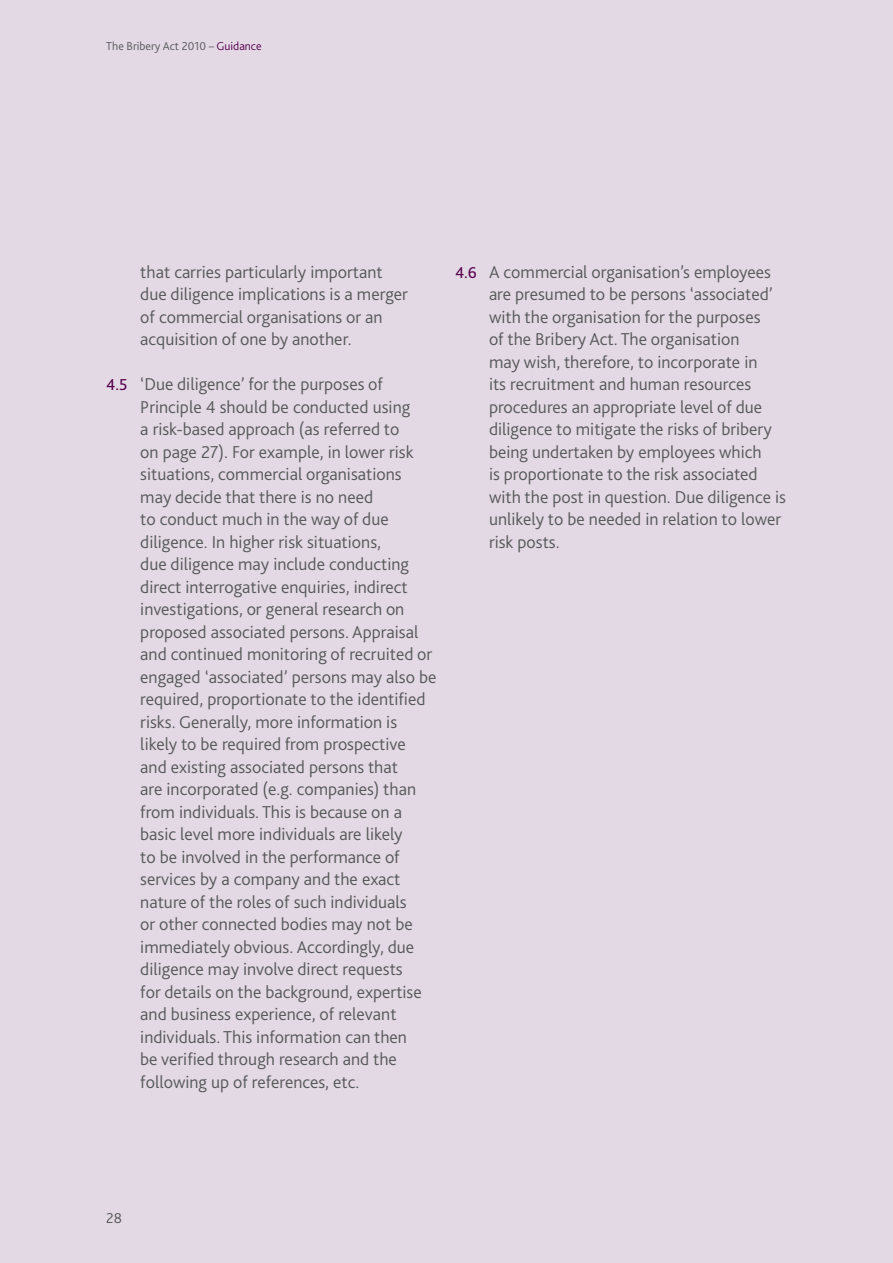
<style>
.page{position:relative;width:893px;height:1263px;background:#e3d9e4}
.page>*{position:absolute;margin:0;border:0;box-sizing:border-box;transform-origin:0 0}
.t1{font:300 18px/22.5px "Bliss 2";color:#57585a}
.t2{font:300 15px "Bliss 2";color:#57585a}
.t3{font:300 12px "Bliss 2";color:#57585a}
.s1{color:#56004e}
.s2{font-weight:400;font-size:16.5px;color:#56004e}
</style>
<div class="page">
<p class="t3" style="left:106px;top:39px;width:157px">The Bribery Act 2010 – <span class="s1">Guidance</span></p>
<p class="t1" style="left:140px;top:260px;width:269px">that carries particularly important due diligence implications is a merger of commercial organisations or an acquisition of one by another.</p>
<p class="t1" style="left:140px;top:372px;width:298px;text-indent:-34px"><span class="s2">4.5</span> ‘Due diligence’ for the purposes of Principle 4 should be conducted using<br>a risk-based approach (as referred to<br>on page 27). For example, in lower risk situations, commercial organisations may decide that there is no need<br>to conduct much in the way of due diligence. In higher risk situations,<br>due diligence may include conducting direct interrogative enquiries, indirect investigations, or general research on proposed associated persons. Appraisal and continued monitoring of recruited or engaged ‘associated’ persons may also be required, proportionate to the identified risks. Generally, more information is likely to be required from prospective and existing associated persons that<br>are incorporated (e.g. companies) than from individuals. This is because on a basic level more individuals are likely<br>to be involved in the performance of services by a company and the exact nature of the roles of such individuals<br>or other connected bodies may not be immediately obvious. Accordingly, due diligence may involve direct requests<br>for details on the background, expertise and business experience, of relevant individuals. This information can then<br>be verified through research and the following up of references, etc.</p>
<p class="t1" style="left:489px;top:260px;width:298px;text-indent:-34px"><span class="s2">4.6</span> A commercial organisation’s employees are presumed to be persons ‘associated’ with the organisation for the purposes<br>of the Bribery Act. The organisation<br>may wish, therefore, to incorporate in<br>its recruitment and human resources procedures an appropriate level of due diligence to mitigate the risks of bribery being undertaken by employees which<br>is proportionate to the risk associated with the post in question. Due diligence is unlikely to be needed in relation to lower risk posts.</p>
<p class="t2" style="left:106px;top:1209px;width:17px">28</p>
</div>
